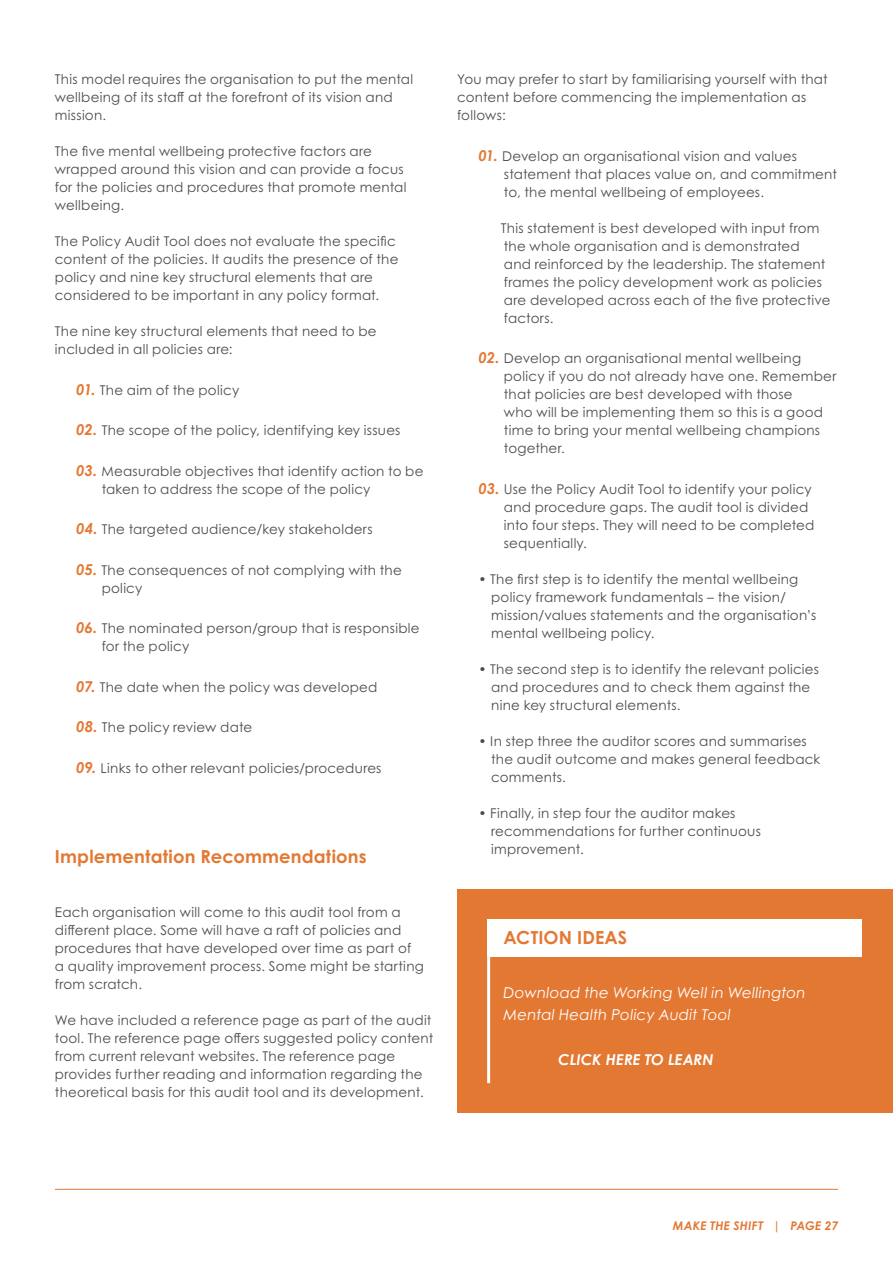
<style>
.page{position:relative;width:893px;height:1263px;background:#fff}
.page>*{position:absolute;margin:0;border:0;box-sizing:border-box;transform-origin:0 0}
.t1{font:700 18px "Century Gothic Pro";letter-spacing:.005em;color:#e37833}
.t2{font:italic 15px/22.5px "Century Gothic Pro";letter-spacing:.01em;color:#fff}
.t3{font:italic 700 15px "Century Gothic Pro";letter-spacing:.005em;color:#fff}
.Numbers{font:13.5px/18px "Century Gothic Pro";letter-spacing:.015em;color:#4d4d4f}
.Bullets{font:13.5px/18px "Century Gothic Pro";letter-spacing:.02em;color:#4d4d4f}
.t4{font:italic 700 12px "Century Gothic Pro";letter-spacing:.015em;color:#e37833}
.s1{font-weight:700;font-style:italic;font-size:15px;color:#e37833}
</style>
<div class="page">
<hr style="left:55px;top:1189px;width:783px;height:1px;background:#e37833">
<div style="left:457px;top:889px;width:436px;height:224px;background:#e37833"></div>
<div style="left:487px;top:919px;width:374px;height:37px;background:#fff"></div>
<hr style="left:487px;top:919px;width:3px;height:164px;background:#fff">
<p class="Numbers" style="left:55px;top:70px;width:360px">This model requires the organisation to put the mental wellbeing of its staff at the forefront of its vision and mission.</p>
<p class="Numbers" style="left:55px;top:142px;width:353px">The five mental wellbeing protective factors are wrapped around this vision and can provide a focus for the policies and procedures that promote mental wellbeing.</p>
<p class="Numbers" style="left:55px;top:232px;width:345px">The Policy Audit Tool does not evaluate the specific content of the policies. It audits the presence of the policy and nine key structural elements that are considered to be important in any policy format.</p>
<p class="Numbers" style="left:55px;top:322px;width:323px">The nine key structural elements that need to be included in all policies are:</p>
<p class="Numbers" style="left:76px;top:381px;width:165px"><span class="s1">01.</span> The aim of the policy</p>
<p class="Numbers" style="left:76px;top:421px;width:326px"><span class="s1">02.</span> The scope of the policy, identifying key issues</p>
<p class="Numbers" style="left:102px;top:462px;width:323px;text-indent:-26px"><span class="s1">03.</span> Measurable objectives that identify action to be taken to address the scope of the policy</p>
<p class="Numbers" style="left:76px;top:520px;width:298px"><span class="s1">04.</span> The targeted audience/key stakeholders</p>
<p class="Numbers" style="left:102px;top:561px;width:302px;text-indent:-26px"><span class="s1">05.</span> The consequences of not complying with the policy</p>
<p class="Numbers" style="left:102px;top:619px;width:319px;text-indent:-26px"><span class="s1">06.</span> The nominated person/group that is responsible for the policy</p>
<p class="Numbers" style="left:76px;top:678px;width:303px"><span class="s1">07.</span> The date when the policy was developed</p>
<p class="Numbers" style="left:76px;top:718px;width:178px"><span class="s1">08.</span> The policy review date</p>
<p class="Numbers" style="left:76px;top:759px;width:307px"><span class="s1">09.</span> Links to other relevant policies/procedures</p>
<p class="t1" style="left:55px;top:845px;width:313px">Implementation Recommendations</p>
<p class="Numbers" style="left:55px;top:903px;width:370px">Each organisation will come to this audit tool from a different place. Some will have a raft of policies and procedures that have developed over time as part of a quality improvement process. Some might be starting from scratch.</p>
<p class="Numbers" style="left:55px;top:1011px;width:380px">We have included a reference page as part of the audit tool. The reference page offers suggested policy content from current relevant websites. The reference page provides further reading and information regarding the theoretical basis for this audit tool and its development.</p>
<p class="Numbers" style="left:457px;top:70px;width:372px">You may prefer to start by familiarising yourself with that content before commencing the implementation as follows:</p>
<p class="Numbers" style="left:504px;top:147px;width:335px;text-indent:-26px"><span class="s1">01.</span> Develop an organisational vision and values statement that places value on, and commitment to, the mental wellbeing of employees.</p>
<p class="Numbers" style="left:501px;top:219px;width:331px">This statement is best developed with input from the whole organisation and is demonstrated<br>and reinforced by the leadership. The statement frames the policy development work as policies are developed across each of the five protective factors.</p>
<p class="Numbers" style="left:504px;top:349px;width:334px;text-indent:-26px"><span class="s1">02.</span> Develop an organisational mental wellbeing policy if you do not already have one. Remember that policies are best developed with those<br>who will be implementing them so this is a good time to bring your mental wellbeing champions together.</p>
<p class="Numbers" style="left:504px;top:480px;width:312px;text-indent:-26px"><span class="s1">03.</span> Use the Policy Audit Tool to identify your policy and procedure gaps. The audit tool is divided into four steps. They will need to be completed sequentially.</p>
<p class="Bullets" style="left:491px;top:570px;width:327px;text-indent:-13px">• The first step is to identify the mental wellbeing policy framework fundamentals – the vision/ mission/values statements and the organisation’s mental wellbeing policy.</p>
<p class="Bullets" style="left:491px;top:660px;width:329px;text-indent:-13px">• The second step is to identify the relevant policies and procedures and to check them against the nine key structural elements.</p>
<p class="Bullets" style="left:491px;top:732px;width:331px;text-indent:-13px">• In step three the auditor scores and summarises the audit outcome and makes general feedback comments.</p>
<p class="Bullets" style="left:491px;top:804px;width:271px;text-indent:-13px">• Finally, in step four the auditor makes recommendations for further continuous improvement.</p>
<p class="t1" style="left:504px;top:926px;width:125px">ACTION IDEAS</p>
<p class="t2" style="left:504px;top:981px;width:304px">Download the Working Well in Wellington<br>Mental Health Policy Audit Tool</p>
<p class="t3" style="left:558px;top:1050px;width:157px">CLICK HERE TO LEARN</p>
<p class="t4" style="left:673px;top:1218px;width:167px">MAKE THE SHIFT | PAGE 27</p>
</div>
